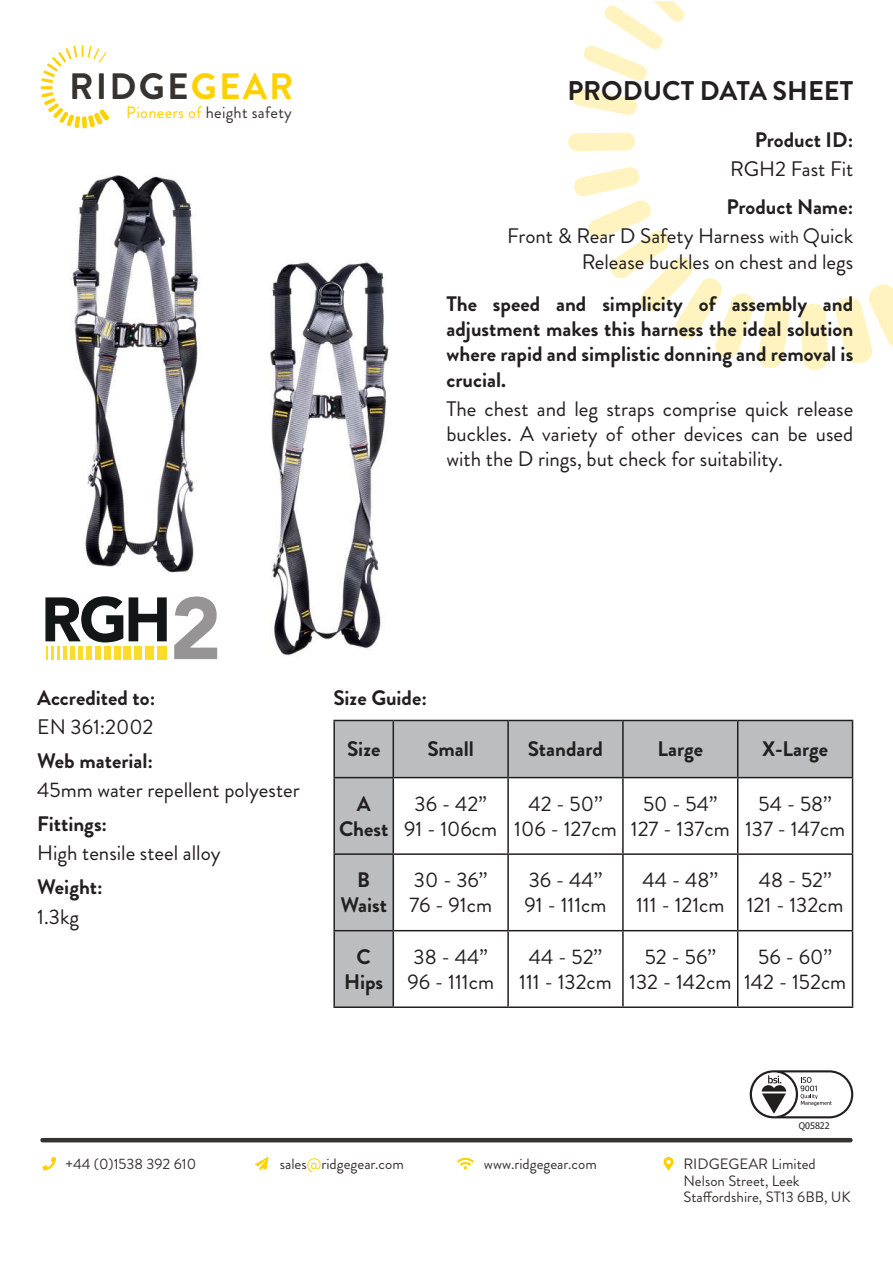
<style>
.page{position:relative;width:893px;height:1263px;background:#fff}
.page>*{position:absolute;margin:0;border:0;box-sizing:border-box;transform-origin:0 0}
.t1{font:700 36.6px "Brandon Grotesque";letter-spacing:.06em;color:#373331}
.t2{font:700 27px "Brandon Grotesque";color:#221f1f}
.t3{font:21px/25.2px "Brandon Grotesque";color:#221f1f;text-align:center}
.t4{font:700 21px/25.2px "Brandon Grotesque";color:#221f1f;text-align:center}
.t5{font:16.5px "Brandon Grotesque";letter-spacing:.015em;color:#373331}
.t6{font:15px/16.5px "Brandon Grotesque";color:#373331}
.t7{font:9px "Tahoma";color:#221f1f}
.s1{color:#ffd100}
.s2{font-weight:700}
.s3{font-size:18px}
</style>
<div class="page">
<svg style="left:41px;top:45px;width:68px;height:83px"></svg>
<hr style="left:43px;top:1138px;width:807px;height:4px;background:#373331">
<svg style="left:42px;top:1157px;width:14px;height:13px"></svg>
<svg style="left:255px;top:1157px;width:14px;height:14px"></svg>
<svg style="left:457px;top:1157px;width:17px;height:12px"></svg>
<svg style="left:663px;top:1157px;width:11px;height:13px"></svg>
<svg style="left:583px;top:2px;width:102px;height:79px"></svg>
<svg style="left:571px;top:88px;width:67px;height:27px"></svg>
<svg style="left:568px;top:133px;width:67px;height:18px"></svg>
<svg style="left:574px;top:167px;width:216px;height:201px"></svg>
<svg style="left:800px;top:303px;width:28px;height:67px;background:#fff5ca"></svg>
<svg style="left:835px;top:284px;width:58px;height:80px"></svg>
<img style="left:269px;top:262px;width:120px;height:394px">
<img style="left:70px;top:176px;width:130px;height:397px">
<svg style="left:174px;top:596px;width:43px;height:63px"></svg>
<svg style="left:129px;top:597px;width:38px;height:44px"></svg>
<div style="left:145px;top:646px;width:9px;height:13px;background:#fbdc2c"></div>
<svg style="left:45px;top:596px;width:78px;height:63px"></svg>
<div style="left:104px;top:646px;width:6px;height:13px;background:#fbdc2c"></div>
<div style="left:157px;top:646px;width:10px;height:13px;background:#fbdc2c"></div>
<div style="left:134px;top:646px;width:8px;height:13px;background:#fbdc2c"></div>
<div style="left:114px;top:646px;width:6px;height:13px;background:#fbdc2c"></div>
<div style="left:124px;top:646px;width:7px;height:13px;background:#fbdc2c"></div>
<svg style="left:335px;top:721px;width:517px;height:285px"></svg>
<hr style="left:333px;top:720px;width:60px;height:1px;background:#221f1f">
<hr style="left:333px;top:721px;width:2px;height:56px;background:#221f1f">
<hr style="left:393px;top:720px;width:115px;height:1px;background:#221f1f">
<hr style="left:393px;top:721px;width:1px;height:56px;background:#221f1f">
<hr style="left:508px;top:720px;width:115px;height:1px;background:#221f1f">
<hr style="left:507px;top:721px;width:2px;height:56px;background:#221f1f">
<hr style="left:623px;top:720px;width:115px;height:1px;background:#221f1f">
<hr style="left:622px;top:721px;width:2px;height:56px;background:#221f1f">
<hr style="left:738px;top:720px;width:115px;height:1px;background:#221f1f">
<hr style="left:737px;top:721px;width:1px;height:56px;background:#221f1f">
<hr style="left:852px;top:721px;width:1px;height:56px;background:#221f1f">
<hr style="left:333px;top:777px;width:60px;height:1px;background:#221f1f">
<hr style="left:333px;top:778px;width:2px;height:75px;background:#221f1f">
<hr style="left:393px;top:777px;width:115px;height:1px;background:#221f1f">
<hr style="left:393px;top:778px;width:1px;height:75px;background:#221f1f">
<hr style="left:508px;top:777px;width:115px;height:1px;background:#221f1f">
<hr style="left:507px;top:778px;width:2px;height:75px;background:#221f1f">
<hr style="left:623px;top:777px;width:115px;height:1px;background:#221f1f">
<hr style="left:622px;top:778px;width:2px;height:75px;background:#221f1f">
<hr style="left:738px;top:777px;width:115px;height:1px;background:#221f1f">
<hr style="left:737px;top:778px;width:1px;height:75px;background:#221f1f">
<hr style="left:852px;top:778px;width:1px;height:75px;background:#221f1f">
<hr style="left:333px;top:853px;width:60px;height:2px;background:#221f1f">
<hr style="left:333px;top:855px;width:2px;height:75px;background:#221f1f">
<hr style="left:393px;top:853px;width:115px;height:2px;background:#221f1f">
<hr style="left:393px;top:855px;width:1px;height:75px;background:#221f1f">
<hr style="left:508px;top:853px;width:115px;height:2px;background:#221f1f">
<hr style="left:507px;top:855px;width:2px;height:75px;background:#221f1f">
<hr style="left:623px;top:853px;width:115px;height:2px;background:#221f1f">
<hr style="left:622px;top:855px;width:2px;height:75px;background:#221f1f">
<hr style="left:738px;top:853px;width:115px;height:2px;background:#221f1f">
<hr style="left:737px;top:855px;width:1px;height:75px;background:#221f1f">
<hr style="left:852px;top:855px;width:1px;height:75px;background:#221f1f">
<hr style="left:333px;top:930px;width:60px;height:1px;background:#221f1f">
<hr style="left:333px;top:931px;width:2px;height:75px;background:#221f1f">
<hr style="left:393px;top:930px;width:115px;height:1px;background:#221f1f">
<hr style="left:393px;top:931px;width:1px;height:75px;background:#221f1f">
<hr style="left:508px;top:930px;width:115px;height:1px;background:#221f1f">
<hr style="left:507px;top:931px;width:2px;height:75px;background:#221f1f">
<hr style="left:623px;top:930px;width:115px;height:1px;background:#221f1f">
<hr style="left:622px;top:931px;width:2px;height:75px;background:#221f1f">
<hr style="left:738px;top:930px;width:115px;height:1px;background:#221f1f">
<hr style="left:737px;top:931px;width:1px;height:75px;background:#221f1f">
<hr style="left:852px;top:931px;width:1px;height:75px;background:#221f1f">
<hr style="left:333px;top:1006px;width:60px;height:2px;background:#221f1f">
<hr style="left:393px;top:1006px;width:115px;height:2px;background:#221f1f">
<hr style="left:508px;top:1006px;width:115px;height:2px;background:#221f1f">
<hr style="left:623px;top:1006px;width:115px;height:2px;background:#221f1f">
<hr style="left:738px;top:1006px;width:115px;height:2px;background:#221f1f">
<svg style="left:750px;top:1070px;width:103px;height:48px"></svg>
<h1 class="t1" style="left:69px;top:65px;width:226px">RIDGE<span class="s1">GEAR</span></h1>
<p class="t5" style="left:126px;top:107px;width:167px"><span class="s1">Pioneers of</span> height safety</p>
<p class="t2" style="left:567px;top:81px;width:287px">PRODUCT DATA SHEET</p>
<p class="t4" style="left:755px;top:130px;width:100px">Product ID:</p>
<p class="t3" style="left:730px;top:159px;width:125px">RGH2 Fast Fit</p>
<p class="t3" style="left:507px;top:195px;width:347px;line-height:29.4px;text-align:right"><span class="s2">Product Name:<br></span>Front &amp; Rear D Safety Harness <span class="s3">with</span> Quick</p>
<p class="t3" style="left:582px;top:252px;width:273px">Release buckles on chest and legs</p>
<p class="t4" style="left:446px;top:294px;width:408px;text-align:justify">The speed and simplicity of assembly and adjustment makes this harness the ideal solution where rapid and simplistic donning and removal is crucial.</p>
<p class="t3" style="left:446px;top:399px;width:408px;text-align:justify">The chest and leg straps comprise quick release buckles. A variety of other devices can be used with the D rings, but check for suitability.</p>
<p class="t4" style="left:37px;top:688px;width:120px">Accredited to:</p>
<p class="t3" style="left:37px;top:717px;width:118px">EN 361:2002</p>
<p class="t4" style="left:37px;top:751px;width:117px">Web material:</p>
<p class="t3" style="left:37px;top:780px;width:264px">45mm water repellent polyester</p>
<p class="t4" style="left:37px;top:814px;width:72px">Fittings:</p>
<p class="t3" style="left:37px;top:844px;width:185px">High tensile steel alloy</p>
<p class="t4" style="left:37px;top:877px;width:67px">Weight:</p>
<p class="t3" style="left:37px;top:907px;width:43px">1.3kg</p>
<p class="t4" style="left:333px;top:688px;width:95px">Size Guide:</p>
<p class="t4" style="left:347px;top:740px;width:35px">Size</p>
<p class="t4" style="left:427px;top:740px;width:48px">Small</p>
<p class="t4" style="left:528px;top:740px;width:77px">Standard</p>
<p class="t4" style="left:658px;top:740px;width:47px">Large</p>
<p class="t4" style="left:762px;top:740px;width:67px">X-Large</p>
<p class="t4" style="left:339px;top:794px;width:51px">A<br>Chest</p>
<p class="t3" style="left:404px;top:794px;width:94px">36 - 42’’<br>91 - 106cm</p>
<p class="t3" style="left:514px;top:794px;width:104px">42 - 50’’<br>106 - 127cm</p>
<p class="t3" style="left:631px;top:794px;width:100px">50 - 54’’<br>127 - 137cm</p>
<p class="t3" style="left:745px;top:794px;width:102px">54 - 58’’<br>137 - 147cm</p>
<p class="t4" style="left:340px;top:870px;width:48px">B<br>Waist</p>
<p class="t3" style="left:409px;top:870px;width:84px;text-align:left">30 - 36’’<br>76 - 91cm</p>
<p class="t3" style="left:524px;top:870px;width:84px;text-align:left">36 - 44’’<br>91 - 111cm</p>
<p class="t3" style="left:636px;top:870px;width:90px">44 - 48’’<br>111 - 121cm</p>
<p class="t3" style="left:747px;top:870px;width:98px">48 - 52’’<br>121 - 132cm</p>
<p class="t4" style="left:344px;top:947px;width:41px">C<br>Hips</p>
<p class="t3" style="left:407px;top:947px;width:88px;text-align:left">38 - 44’’<br>96 - 111cm</p>
<p class="t3" style="left:519px;top:947px;width:94px">44 - 52’’<br>111 - 132cm</p>
<p class="t3" style="left:629px;top:947px;width:104px">52 - 56’’<br>132 - 142cm</p>
<p class="t3" style="left:744px;top:947px;width:104px">56 - 60’’<br>142 - 152cm</p>
<p class="t7" style="left:799px;top:1122px;width:32px">Q05822</p>
<p class="t6" style="left:65px;top:1158px;width:132px">+44 (0)1538 392 610</p>
<p class="t6" style="left:280px;top:1158px;width:126px">sales<span class="s1">@</span>ridgegear.com</p>
<p class="t6" style="left:484px;top:1158px;width:114px">www.ridgegear.com</p>
<p class="t6" style="left:684px;top:1158px;width:169px">RIDGEGEAR Limited<br>Nelson Street, Leek<br>Staffordshire, ST13 6BB, UK</p>
</div>
